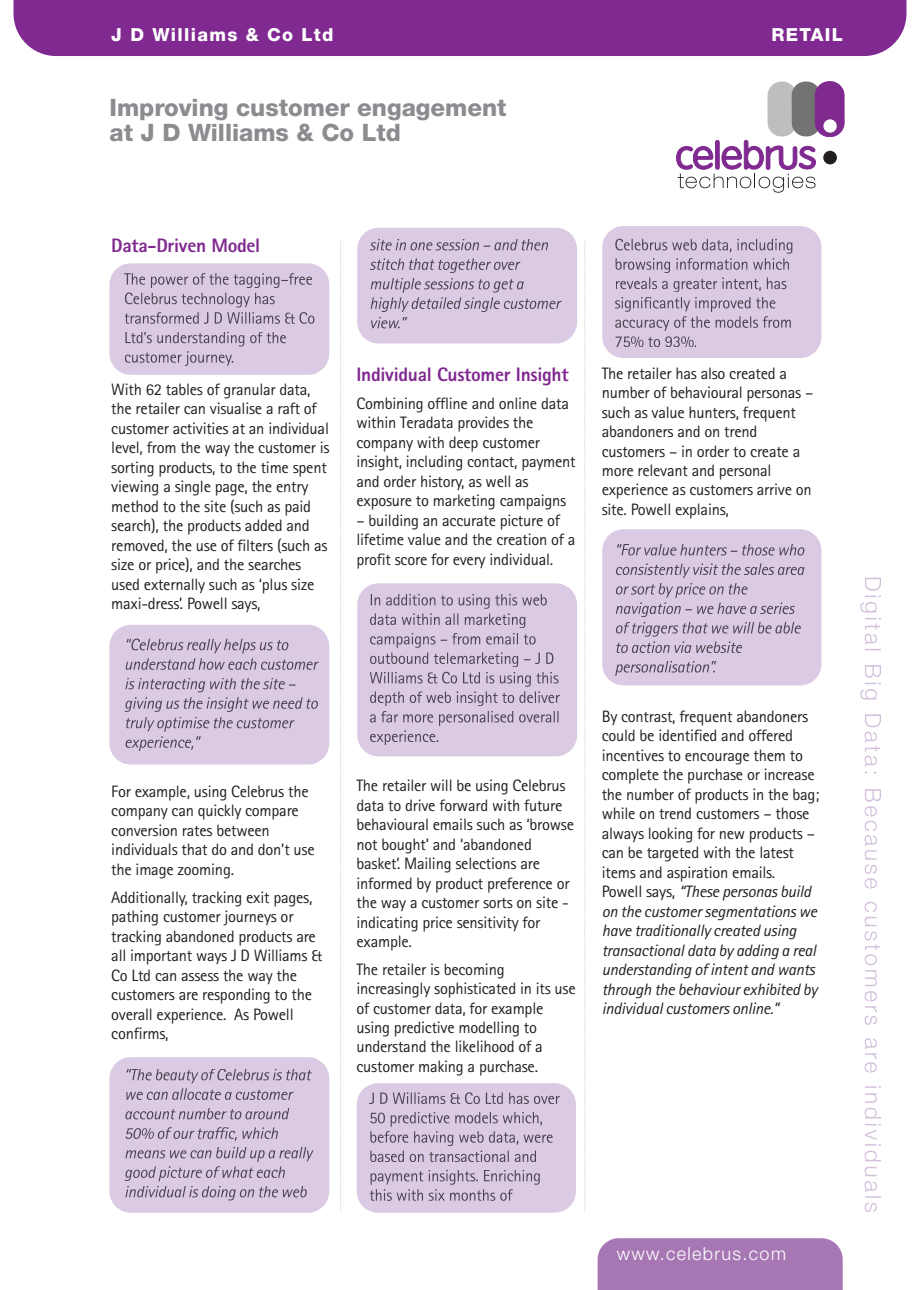
<style>
.page{position:relative;width:920px;height:1290px;background:#fff}
.page>*{position:absolute;margin:0;border:0;box-sizing:border-box;transform-origin:0 0}
.t1{font:800 24px/25.5px "Helvetica Neue";color:#8a8c8f}
.t2{font:800 19.5px "Rotis Sans Serif";letter-spacing:-.015em;color:#802990}
.t3{font:800 18px "Helvetica Neue";letter-spacing:.075em;color:#fff}
.t4{font:300 18px "Helvetica Neue";letter-spacing:.075em;color:#fff}
.t5{font:16.5px/19.5px "Rotis Sans Serif";letter-spacing:-.015em;color:#231f20}
.s1{font-style:italic}
</style>
<div class="page">
<div style="left:14px;top:0;width:892px;height:56px;background:#802990"></div>
<svg style="left:860px;top:578px;width:21px;height:98px"></svg>
<svg style="left:340px;top:239px;width:1px;height:974px"></svg>
<svg style="left:584px;top:239px;width:1px;height:974px"></svg>
<div style="left:598px;top:1238px;width:245px;height:52px;background:#a677b3"></div>
<svg style="left:676px;top:82px;width:168px;height:111px"></svg>
<div style="left:823px;top:119px;width:14px;height:14px;background:#fff;border-radius:50%"></div>
<div style="left:823px;top:151px;width:14px;height:13px;background:#231f20;border-radius:50%"></div>
<svg style="left:109px;top:625px;width:220px;height:139px;background:#cebfd7"></svg>
<svg style="left:602px;top:226px;width:219px;height:132px;background:#cdbed5"></svg>
<svg style="left:109px;top:263px;width:220px;height:112px;background:#cdbed5"></svg>
<svg style="left:109px;top:1057px;width:220px;height:156px;background:#cdbed5"></svg>
<svg style="left:357px;top:228px;width:220px;height:115px;background:#cfc0d7"></svg>
<svg style="left:357px;top:583px;width:220px;height:173px;background:#cbbcd4"></svg>
<svg style="left:357px;top:1083px;width:219px;height:130px;background:#ccbdd4"></svg>
<svg style="left:602px;top:529px;width:219px;height:156px;background:#cdbed6"></svg>
<p class="t3" style="left:111px;top:28px;width:224px">J D Williams &amp; Co Ltd</p>
<p class="t3" style="left:771px;top:28px;width:73px">RETAIL</p>
<h1 class="t1" style="left:109px;top:96px;width:399px">Improving customer engagement at J D Williams &amp; Co Ltd</h1>
<p class="t2" style="left:111px;top:239px;width:151px">Data-Driven Model</p>
<p class="t5" style="left:111px;top:381px;width:220px">With 62 tables of granular data, the retailer can visualise a raft of customer activities at an individual level, from the way the customer is sorting products, to the time spent viewing a single page, the entry method to the site (such as paid search), the products added and removed, the use of filters (such as size or price), and the searches used externally such as ‘plus size maxi-dress’. Powell says,</p>
<p class="t2" style="left:356px;top:367px;width:214px">Individual Customer Insight</p>
<p class="t5" style="left:356px;top:395px;width:221px">Combining offline and online data within Teradata provides the company with deep customer insight, including contact, payment and order history, as well as exposure to marketing campaigns</p>
<p class="t5" style="left:356px;top:512px;width:220px">– building an accurate picture of lifetime value and the creation of a profit score for every individual.</p>
<p class="t5" style="left:602px;top:365px;width:213px">The retailer has also created a number of behavioural personas – such as value hunters, frequent abandoners and on trend customers – in order to create a more relevant and personal experience as customers arrive on site. Powell explains,</p>
<p class="t5" style="left:111px;top:783px;width:205px">For example, using Celebrus the company can quickly compare conversion rates between individuals that do and don’t use the image zooming.</p>
<p class="t5" style="left:111px;top:889px;width:212px">Additionally, tracking exit pages, pathing customer journeys or tracking abandoned products are all important ways J D Williams &amp;<br>Co Ltd can assess the way the customers are responding to the overall experience. As Powell confirms,</p>
<p class="t5" style="left:356px;top:777px;width:219px">The retailer will be using Celebrus data to drive forward with future behavioural emails such as ‘browse not bought’ and ‘abandoned basket’. Mailing selections are informed by product preference or the way a customer sorts on site - indicating price sensitivity for example.</p>
<p class="t5" style="left:356px;top:961px;width:221px">The retailer is becoming increasingly sophisticated in its use of customer data, for example using predictive modelling to understand the likelihood of a customer making a purchase.</p>
<p class="t5" style="left:602px;top:708px;width:219px">By contrast, frequent abandoners could be identified and offered incentives to encourage them to complete the purchase or increase the number of products in the bag; while on trend customers – those always looking for new products – can be targeted with the latest items and aspiration emails.<br>Powell says, <span class="s1">“These personas build on the customer segmentations we have traditionally created using transactional data by adding a real understanding of intent and wants through the behaviour exhibited by individual customers online.”</span></p>
<p class="t4" style="left:617px;top:1242px;width:171px">www.celebrus.com</p>
</div>
